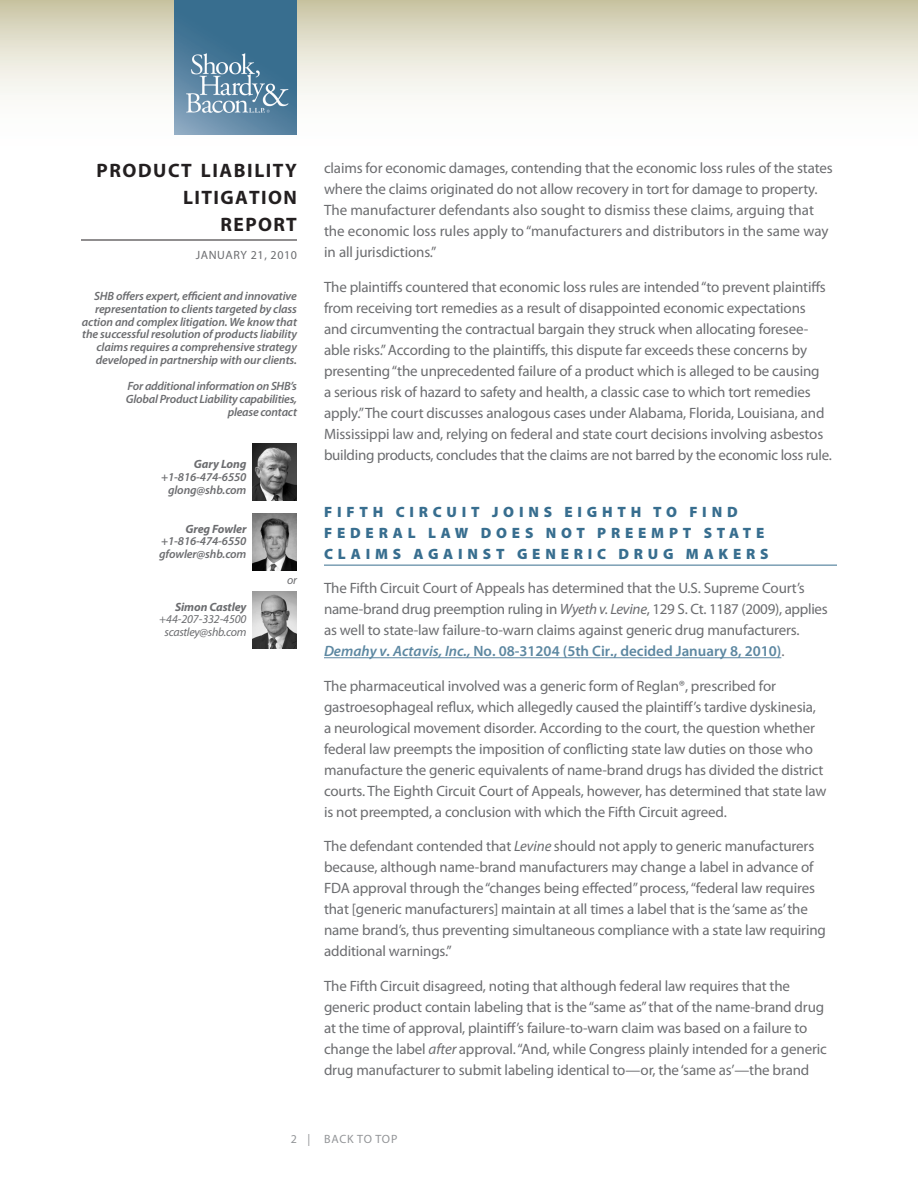
<style>
.page{position:relative;width:918px;height:1188px;background:#fff}
.page>*{position:absolute;margin:0;border:0;box-sizing:border-box;transform-origin:0 0}
.t1{font:700 19.5px/27px "Myriad Pro";letter-spacing:.075em;color:#231f20;text-align:right}
.Body{font:15px/21px "Myriad Pro";letter-spacing:-.01em;color:#6c6d70}
.Head{font:900 15px/21px "Myriad Pro";letter-spacing:.32em;color:#386e8f}
.t2{font:italic 600 12px/12.8px "Myriad Pro";letter-spacing:-.01em;color:#6c6d70;text-align:right}
.t3{font:italic 12px/12.8px "Myriad Pro";letter-spacing:-.025em;color:#6c6d70;text-align:right}
.t4{font:12px "Myriad Pro";letter-spacing:.05em;color:#6c6d70}
.Body-2{font:12px "Myriad Pro";letter-spacing:.06em;color:#939598}
.s1{font-weight:700}
.s2{font-style:italic}
.s3{font-weight:600;font-style:italic;color:#5c87a1}
.s4{font-weight:600;color:#5c87a1}
</style>
<div class="page">
<svg style="left:0;top:0;width:918px;height:135px"></svg>
<hr style="left:81px;top:240px;width:216px;height:1px;background:#231f20">
<img style="left:175px;top:0;width:122px;height:135px">
<hr style="left:324px;top:565px;width:513px;height:1px;background:#386e8f">
<hr style="left:324px;top:657px;width:457px;height:1px;background:#5c87a1">
<img style="left:253px;top:513px;width:44px;height:58px">
<img style="left:253px;top:592px;width:44px;height:57px">
<img style="left:253px;top:443px;width:44px;height:58px">
<p class="t1" style="left:97px;top:156px;width:202px">PRODUCT LIABILITY<br>LITIGATION<br>REPORT</p>
<p class="t4" style="left:196px;top:248px;width:103px">JANUARY 21, 2010</p>
<p class="t2" style="left:82px;top:289px;width:217px">SHB offers expert, efficient and innovative representation to clients targeted by class action and complex litigation. We know that the successful resolution of products liability claims requires a comprehensive strategy developed in partnership with our clients.</p>
<p class="t2" style="left:126px;top:379px;width:173px">For additional information on SHB’s<br>Global Product Liability capabilities, please contact</p>
<p class="t2" style="left:161px;top:457px;width:87px"><span class="s1">Gary Long </span>+1-816-474-6550 glong@shb.com</p>
<p class="t2" style="left:159px;top:522px;width:89px;text-align:justify;text-indent:26px"><span class="s1">Greg Fowler </span>+1-816-474-6550 gfowler@shb.com</p>
<p class="t3" style="left:159px;top:600px;width:89px"><span class="s1">Simon Castley </span>+44-207-332-4500 scastley@shb.com</p>
<p class="t3" style="left:287px;top:574px;width:11px">or</p>
<p class="Body" style="left:324px;top:157px;width:510px">claims for economic damages, contending that the economic loss rules of the states where the claims originated do not allow recovery in tort for damage to property.<br>The manufacturer defendants also sought to dismiss these claims, arguing that the economic loss rules apply to “manufacturers and distributors in the same way in all jurisdictions.”</p>
<p class="Body" style="left:324px;top:276px;width:509px">The plaintiffs countered that economic loss rules are intended “to prevent plaintiffs from receiving tort remedies as a result of disappointed economic expectations and circumventing the contractual bargain they struck when allocating foresee&shy;able risks.” According to the plaintiffs, this dispute far exceeds these concerns by presenting “the unprecedented failure of a product which is alleged to be causing<br>a serious risk of hazard to safety and health, a classic case to which tort remedies apply.” The court discusses analogous cases under Alabama, Florida, Louisiana, and Mississippi law and, relying on federal and state court decisions involving asbestos building products, concludes that the claims are not barred by the economic loss rule.</p>
<p class="Head" style="left:324px;top:501px;width:446px">FIFTH CIRCUIT JOINS EIGHTH TO FIND<br>FEDERAL LAW DOES NOT PREEMPT STATE<br>CLAIMS AGAINST GENERIC DRUG MAKERS</p>
<p class="Body" style="left:324px;top:577px;width:505px">The Fifth Circuit Court of Appeals has determined that the U.S. Supreme Court’s name-brand drug preemption ruling in <span class="s2">Wyeth v. Levine</span>, 129 S. Ct. 1187 (2009), applies as well to state-law failure-to-warn claims against generic drug manufacturers.<br><span class="s3">Demahy v. Actavis, Inc.,</span> <span class="s4">No. 08-31204 (5th Cir., decided January 8, 2010)</span>.</p>
<p class="Body" style="left:324px;top:675px;width:504px">The pharmaceutical involved was a generic form of Reglan®, prescribed for gastroesophageal reflux, which allegedly caused the plaintiff’s tardive dyskinesia, a neurological movement disorder. According to the court, the question whether federal law preempts the imposition of conflicting state law duties on those who manufacture the generic equivalents of name-brand drugs has divided the district courts. The Eighth Circuit Court of Appeals, however, has determined that state law is not preempted, a conclusion with which the Fifth Circuit agreed.</p>
<p class="Body" style="left:324px;top:835px;width:504px">The defendant contended that <span class="s2">Levine</span> should not apply to generic manufacturers because, although name-brand manufacturers may change a label in advance of FDA approval through the “changes being effected” process, “federal law requires that [generic manufacturers] maintain at all times a label that is the ‘same as’ the name brand’s, thus preventing simultaneous compliance with a state law requiring additional warnings.”</p>
<p class="Body" style="left:324px;top:975px;width:504px">The Fifth Circuit disagreed, noting that although federal law requires that the generic product contain labeling that is the “same as” that of the name-brand drug at the time of approval, plaintiff’s failure-to-warn claim was based on a failure to change the label <span class="s2">after</span> approval. “And, while Congress plainly intended for a generic drug manufacturer to submit labeling identical to—or, the ‘same as’—the brand</p>
<p class="Body-2" style="left:291px;top:1132px;width:21px">2 |</p>
<p class="Body-2" style="left:324px;top:1132px;width:75px">BACK TO TOP</p>
</div>
